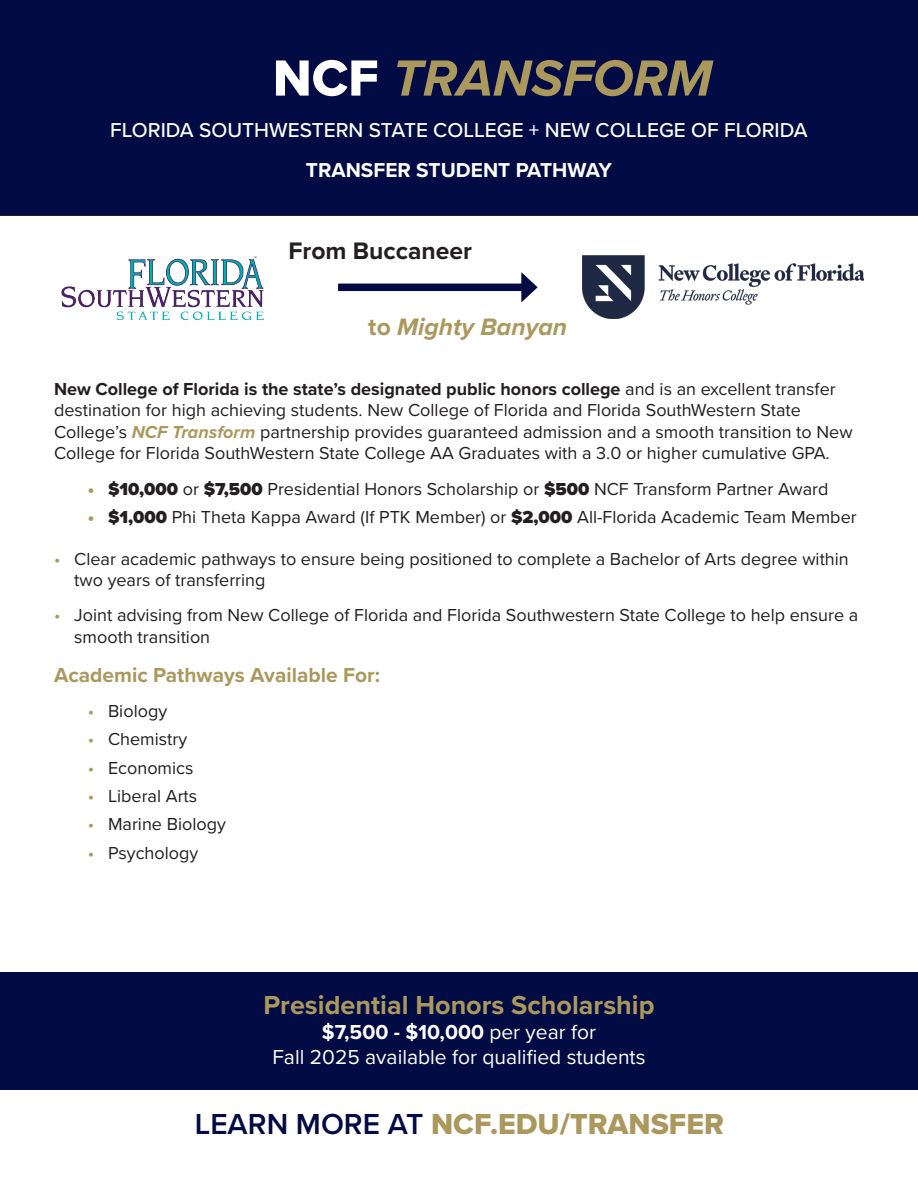
<style>
.page{position:relative;width:918px;height:1188px;background:#fff}
.page>*{position:absolute;margin:0;border:0;box-sizing:border-box;transform-origin:0 0}
.t1{font:italic 700 52.65px "Proxima Nova";color:#aa985d}
.t2{font:30px "Proxima Nova Extrabld";color:#aa985d}
.t3{font:700 27px "Proxima Nova";color:#aa985d}
.t4{font:italic 700 24.75px "Proxima Nova";color:#aa985d}
.t5{font:700 24.75px "Proxima Nova";color:#231f20}
.t6{font:21px/25.2px "Proxima Nova";color:#fff;text-align:center}
.Bullets{font:700 21px "Proxima Nova";color:#aa985d}
.t7{font:500 20.85px "Proxima Nova";color:#fff}
.t8{font:700 20.85px "Proxima Nova";color:#fff}
.t9{font:18px/21.6px "Proxima Nova";color:#231f20}
.s1{font-family:"Proxima Nova Extrabld";font-weight:400;font-style:normal;color:#fff}
.s2{font-style:normal}
.s3{font-weight:700}
.s4{font-weight:700;font-style:italic;color:#aa985d}
.s5{font-weight:900;color:#aa985d}
.s6{font-weight:900}
.s7{color:#aa985d}
.s8{font-family:"Proxima Nova";font-weight:600;color:#020b43}
</style>
<div class="page">
<div style="left:0;top:0;width:918px;height:216px;background:#020b43"></div>
<img style="left:61px;top:256px;width:203px;height:64px">
<div style="left:338px;top:284px;width:190px;height:7px;background:#020b43"></div>
<svg style="left:521px;top:272px;width:17px;height:30px"></svg>
<img style="left:582px;top:256px;width:282px;height:62px">
<div style="left:0;top:972px;width:918px;height:117px;background:#020b43"></div>
<p class="t1" style="left:273px;top:39px;width:441px"><span class="s1">NCF</span> TRANSFORM</p>
<p class="t7" style="left:110px;top:115px;width:699px">FLORIDA SOUTHWESTERN STATE COLLEGE + NEW COLLEGE OF FLORIDA</p>
<p class="t8" style="left:306px;top:154px;width:308px">TRANSFER STUDENT PATHWAY</p>
<p class="t5" style="left:288px;top:233px;width:185px">From Buccaneer</p>
<p class="t4" style="left:368px;top:308px;width:200px"><span class="s2">to</span> Mighty Banyan</p>
<p class="t9" style="left:54px;top:377px;width:800px"><span class="s3">New College of Florida is the state’s designated public honors college</span> and is an excellent transfer destination for high achieving students. New College of Florida and Florida SouthWestern State College’s <span class="s4">NCF Transform</span> partnership provides guaranteed admission and a smooth transition to New College for Florida SouthWestern State College AA Graduates with a 3.0 or higher cumulative GPA.</p>
<p class="t9" style="left:88px;top:477px;width:742px"><span class="s5">•</span> <span class="s6">$10,000</span> or <span class="s6">$7,500</span> Presidential Honors Scholarship or <span class="s6">$500</span> NCF Transform Partner Award</p>
<p class="t9" style="left:88px;top:505px;width:771px"><span class="s5">•</span> <span class="s6">$1,000</span> Phi Theta Kappa Award (If PTK Member) or <span class="s6">$2,000</span> All-Florida Academic Team Member</p>
<p class="t9" style="left:74px;top:547px;width:776px;text-indent:-20px"><span class="s7">•</span> Clear academic pathways to ensure being positioned to complete a Bachelor of Arts degree within two years of transferring</p>
<p class="t9" style="left:74px;top:604px;width:786px;text-indent:-20px"><span class="s7">•</span> Joint advising from New College of Florida and Florida Southwestern State College to help ensure a smooth transition</p>
<p class="Bullets" style="left:54px;top:659px;width:327px">Academic Pathways Available For:</p>
<p class="t9" style="left:88px;top:699px;width:81px"><span class="s7">•</span> Biology</p>
<p class="t9" style="left:88px;top:728px;width:101px"><span class="s7">•</span> Chemistry</p>
<p class="t9" style="left:88px;top:756px;width:107px"><span class="s7">•</span> Economics</p>
<p class="t9" style="left:88px;top:784px;width:111px"><span class="s7">•</span> Liberal Arts</p>
<p class="t9" style="left:88px;top:813px;width:140px"><span class="s7">•</span> Marine Biology</p>
<p class="t9" style="left:88px;top:841px;width:112px"><span class="s7">•</span> Psychology</p>
<p class="t3" style="left:263px;top:984px;width:393px">Presidential Honors Scholarship</p>
<p class="t6" style="left:272px;top:1018px;width:375px"><span class="s3">$7,500 - $10,000</span> per year for<br>Fall 2025 available for qualified students</p>
<p class="t2" style="left:195px;top:1102px;width:531px"><span class="s8">LEARN MORE AT</span> NCF.EDU/TRANSFER</p>
</div>
